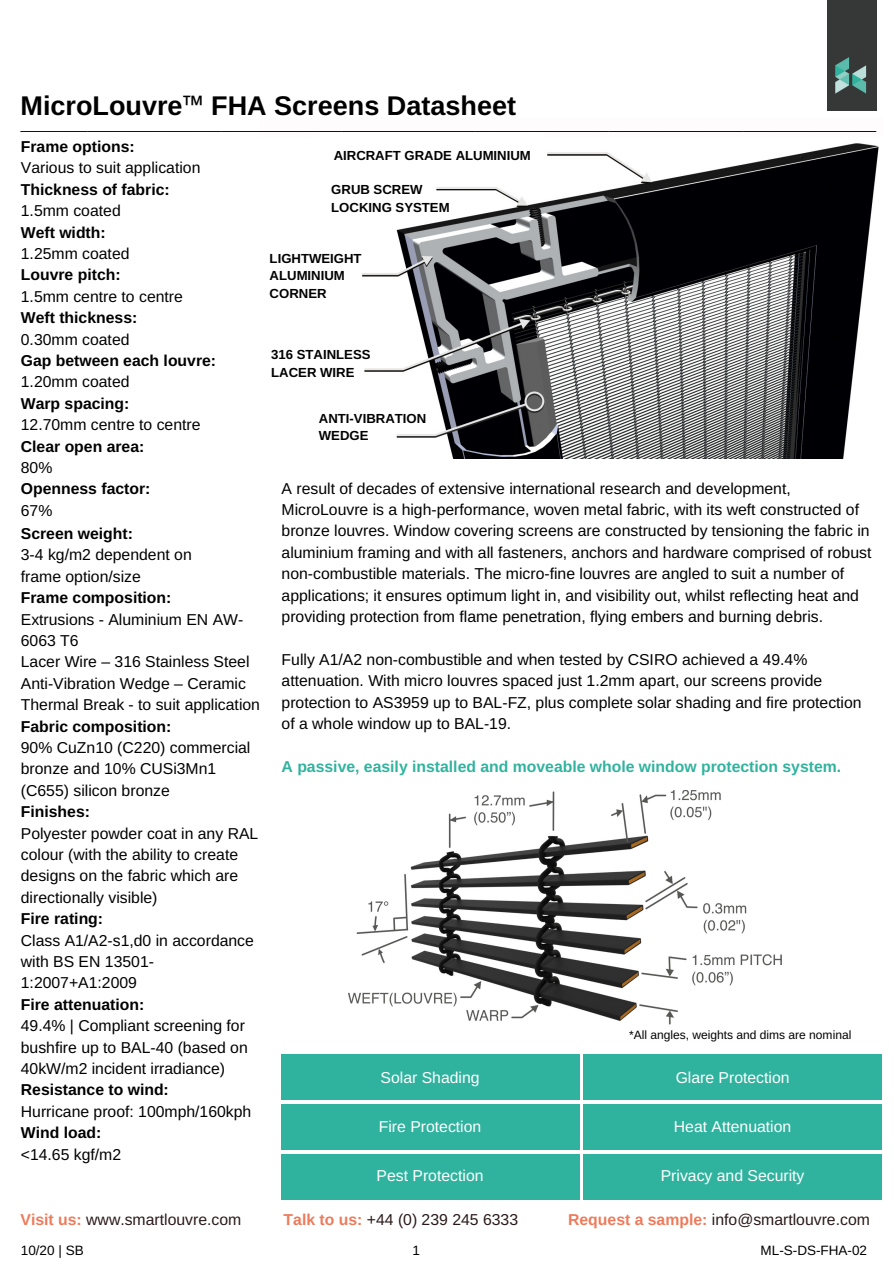
<style>
.page{position:relative;width:894px;height:1264px;background:#fff}
.page>*{position:absolute;margin:0;border:0;box-sizing:border-box;transform-origin:0 0}
.t1{font:700 27px "Arimo";color:#000}
.t2{font:700 24px "Arimo";color:#000}
.t3{font:15.75px/21.5px "Arimo";color:#000}
.t4{font:700 15.75px "Arimo";color:#000}
.t5{font:15.75px "Arimo";color:#fff}
.t6{font:15.75px "Arimo";color:#29191a}
.t7{font:700 15.75px "Arimo";color:#30b39e}
.t8{font:13.5px "Arimo";color:#000}
.t9{font:700 13.2px/17.7px "Arimo";color:#000}
.t10{font:12px "Arimo";color:#000}
.s1{font-family:"Noto Sans"}
.s2{font-weight:700;color:#ed7b5b}
</style>
<div class="page">
<div style="left:826px;top:0;width:49px;height:111px;background:#363737"></div>
<img style="left:835px;top:58px;width:32px;height:36px">
<div style="left:281px;top:1054px;width:298px;height:45px;background:#30b39e"></div>
<div style="left:583px;top:1054px;width:298px;height:45px;background:#30b39e"></div>
<div style="left:281px;top:1104px;width:298px;height:45px;background:#30b39e"></div>
<div style="left:583px;top:1104px;width:298px;height:45px;background:#30b39e"></div>
<div style="left:281px;top:1153px;width:298px;height:46px;background:#30b39e"></div>
<div style="left:583px;top:1153px;width:298px;height:46px;background:#30b39e"></div>
<img style="left:362px;top:143px;width:517px;height:315px">
<div style="left:318px;top:132px;width:224px;height:40px;background:#fff"></div>
<div style="left:300px;top:172px;width:130px;height:39px;background:#fff"></div>
<div style="left:277px;top:411px;width:114px;height:50px;background:#fff"></div>
<img style="left:348px;top:790px;width:433px;height:235px">
<h1 class="t1" style="left:20px;top:91px;width:497px">MicroLouvre<span class="s1">™</span> FHA Screens Datasheet</h1>
<h2 class="t2" style="left:21px;top:107px;width:856px">________________________________________________________________</h2>
<p class="t4" style="left:21px;top:138px;width:115px">Frame options:</p>
<p class="t3" style="left:21px;top:157px;width:181px">Various to suit application</p>
<p class="t4" style="left:21px;top:180px;width:150px">Thickness of fabric:</p>
<p class="t3" style="left:21px;top:200px;width:101px">1.5mm coated</p>
<p class="t4" style="left:21px;top:223px;width:86px">Weft width:</p>
<p class="t3" style="left:21px;top:243px;width:110px">1.25mm coated</p>
<p class="t4" style="left:21px;top:266px;width:101px">Louvre pitch:</p>
<p class="t3" style="left:21px;top:286px;width:163px">1.5mm centre to centre</p>
<p class="t4" style="left:21px;top:309px;width:118px">Weft thickness:</p>
<p class="t3" style="left:21px;top:328px;width:110px">0.30mm coated</p>
<p class="t4" style="left:21px;top:352px;width:197px">Gap between each louvre:</p>
<p class="t3" style="left:21px;top:371px;width:110px">1.20mm coated</p>
<p class="t4" style="left:21px;top:394px;width:110px">Warp spacing:</p>
<p class="t3" style="left:21px;top:414px;width:181px">12.70mm centre to centre</p>
<p class="t4" style="left:21px;top:437px;width:125px">Clear open area:</p>
<p class="t3" style="left:21px;top:457px;width:33px">80%</p>
<p class="t4" style="left:21px;top:480px;width:131px">Openness factor:</p>
<p class="t3" style="left:21px;top:499px;width:33px">67%</p>
<p class="t4" style="left:21px;top:524px;width:114px">Screen weight:</p>
<p class="t3" style="left:21px;top:544px;width:172px">3-4 kg/m2 dependent on frame option/size</p>
<p class="t4" style="left:21px;top:589px;width:152px">Frame composition:</p>
<p class="t3" style="left:21px;top:608px;width:241px">Extrusions - Aluminium EN AW-<br>6063 T6<br>Lacer Wire – 316 Stainless Steel<br>Anti-Vibration Wedge – Ceramic<br>Thermal Break - to suit application</p>
<p class="t4" style="left:21px;top:717px;width:152px">Fabric composition:</p>
<p class="t3" style="left:21px;top:736px;width:231px">90% CuZn10 (C220) commercial bronze and 10% CUSi3Mn1 (C655) silicon bronze</p>
<p class="t4" style="left:21px;top:803px;width:71px">Finishes:</p>
<p class="t3" style="left:21px;top:822px;width:239px">Polyester powder coat in any RAL colour (with the ability to create designs on the fabric which are directionally visible)</p>
<p class="t4" style="left:21px;top:910px;width:84px">Fire rating:</p>
<p class="t3" style="left:21px;top:929px;width:234px">Class A1/A2-s1,d0 in accordance with BS EN 13501-<br>1:2007+A1:2009</p>
<p class="t4" style="left:21px;top:995px;width:125px">Fire attenuation:</p>
<p class="t3" style="left:21px;top:1015px;width:228px">49.4% | Compliant screening for bushfire up to BAL-40 (based on<br>40kW/m2 incident irradiance)</p>
<p class="t4" style="left:21px;top:1081px;width:149px">Resistance to wind:</p>
<p class="t3" style="left:21px;top:1100px;width:232px">Hurricane proof: 100mph/160kph</p>
<p class="t4" style="left:21px;top:1123px;width:82px">Wind load:</p>
<p class="t3" style="left:21px;top:1143px;width:102px">&lt;14.65 kgf/m2</p>
<p class="t9" style="left:333px;top:146px;width:199px">AIRCRAFT GRADE ALUMINIUM</p>
<p class="t9" style="left:331px;top:180px;width:120px">GRUB SCREW<br>LOCKING SYSTEM</p>
<p class="t9" style="left:269px;top:249px;width:93px">LIGHTWEIGHT<br>ALUMINIUM<br>CORNER</p>
<p class="t9" style="left:271px;top:346px;width:101px">316 STAINLESS<br>LACER WIRE</p>
<p class="t9" style="left:319px;top:409px;width:109px">ANTI-VIBRATION<br>WEDGE</p>
<p class="t3" style="left:281px;top:477px;width:591px">A result of decades of extensive international research and development, MicroLouvre is a high-performance, woven metal fabric, with its weft constructed of bronze louvres. Window covering screens are constructed by tensioning the fabric in aluminium framing and with all fasteners, anchors and hardware comprised of robust non-combustible materials. The micro-fine louvres are angled to suit a number of applications; it ensures optimum light in, and visibility out, whilst reflecting heat and providing protection from flame penetration, flying embers and burning debris.</p>
<p class="t3" style="left:281px;top:648px;width:581px">Fully A1/A2 non-combustible and when tested by CSIRO achieved a 49.4% attenuation. With micro louvres spaced just 1.2mm apart, our screens provide protection to AS3959 up to BAL-FZ, plus complete solar shading and fire protection of a whole window up to BAL-19.</p>
<p class="t7" style="left:281px;top:757px;width:561px">A passive, easily installed and moveable whole window protection system.</p>
<p class="t10" style="left:629px;top:1028px;width:224px">*All angles, weights and dims are nominal</p>
<p class="t5" style="left:380px;top:1068px;width:100px">Solar Shading</p>
<p class="t5" style="left:675px;top:1068px;width:115px">Glare Protection</p>
<p class="t5" style="left:379px;top:1118px;width:104px">Fire Protection</p>
<p class="t5" style="left:673px;top:1117px;width:119px">Heat Attenuation</p>
<p class="t5" style="left:376px;top:1166px;width:108px">Pest Protection</p>
<p class="t5" style="left:660px;top:1166px;width:145px">Privacy and Security</p>
<p class="t6" style="left:20px;top:1210px;width:222px"><span class="s2">Visit us:</span> www.smartlouvre.com</p>
<p class="t6" style="left:283px;top:1210px;width:236px"><span class="s2">Talk to us:</span> +44 (0) 239 245 6333</p>
<p class="t6" style="left:568px;top:1210px;width:303px"><span class="s2">Request a sample:</span> info@smartlouvre.com</p>
<p class="t8" style="left:21px;top:1242px;width:64px">10/20 | SB</p>
<p class="t8" style="left:412px;top:1242px;width:9px">1</p>
<p class="t8" style="left:760px;top:1242px;width:108px">ML-S-DS-FHA-02</p>
</div>
